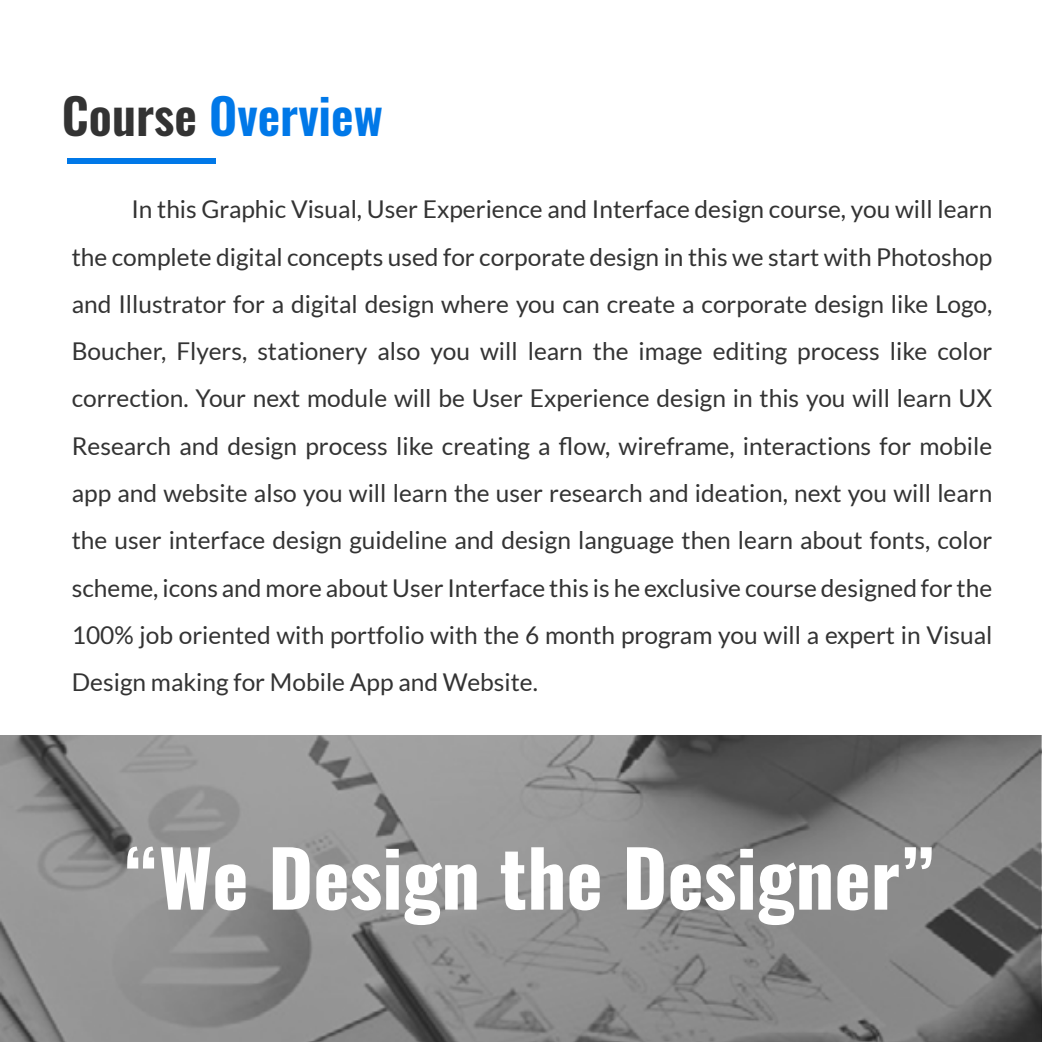
<style>
.page{position:relative;width:1042px;height:1042px;background:#fff}
.page>*{position:absolute;margin:0;border:0;box-sizing:border-box;transform-origin:0 0}
.t1{font:700 77px "Oswald";color:#fff}
.t2{font:600 49px "Oswald";color:#0078e8}
.t3{font:24.5px/47.2px "Lato";color:#333;text-align:justify}
.s1{color:#333}
</style>
<div class="page">
<div style="left:67px;top:158px;width:149px;height:5px;background:#0078e8"></div>
<svg style="left:1px;top:735px;width:1040px;height:307px;background:#868686"></svg>
<h2 class="t2" style="left:62px;top:72px;width:322px"><span class="s1">Course</span> Overview</h2>
<p class="t3" style="left:72px;top:186px;width:922px;text-indent:60px">In this Graphic Visual, User Experience and Interface design course, you will learn the complete digital concepts used for corporate design in this we start with Photoshop and Illustrator for a digital design where you can create a corporate design like Logo, Boucher, Flyers, stationery also you will learn the image editing process like color correction. Your next module will be User Experience design in this you will learn UX Research and design process like creating a flow, wireframe, interactions for mobile app and website also you will learn the user research and ideation, next you will learn the user interface design guideline and design language then learn about fonts, color scheme, icons and more about User Interface this is he exclusive course designed for the 100% job oriented with portfolio with the 6 month program you will a expert in Visual Design making for Mobile App and Website.</p>
<h1 class="t1" style="left:125px;top:810px;width:809px">“We Design the Designer”</h1>
</div>
